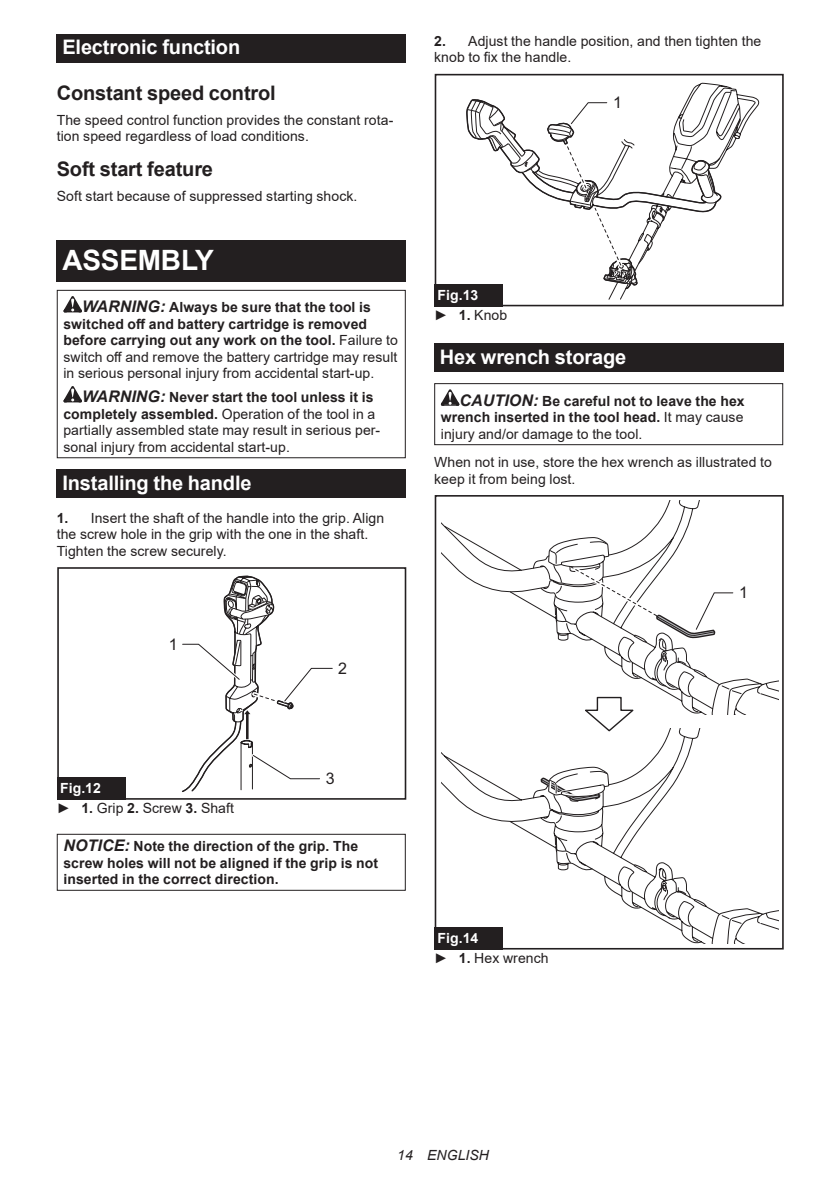
<style>
.page{position:relative;width:840px;height:1191px;background:#fff}
.page>*{position:absolute;margin:0;border:0;box-sizing:border-box;transform-origin:0 0}
.t1{font:700 28px "Arial";letter-spacing:-.01em;color:#fff}
.t2{font:700 20px "Arial";letter-spacing:-.01em;color:#fff}
.t3{font:700 20px "Arial";letter-spacing:-.01em;color:#231f20}
.t4{font:16px "Arial";color:#231f20}
.t5{font:14px/16.4px "Arial";letter-spacing:.005em;color:#231f20}
.t6{font:700 14px/16.4px "Arial";letter-spacing:.005em;color:#231f20}
.t7{font:700 14px/20.2px "Arial";color:#fff}
.t8{font:italic 14px "Arial";letter-spacing:.005em;color:#231f20}
.s1{font-weight:700;font-style:italic;font-size:16px}
.s2{font-weight:700}
.s3{font-weight:400;color:#231f20}
.s4{color:#231f20}
.s5{font-style:italic;font-size:16px}
.s6{font-weight:400}
.s7{font-weight:700;color:#fff}
</style>
<div class="page">
<div style="left:57px;top:34px;width:348px;height:29px;background:#231f20"></div>
<div style="left:57px;top:241px;width:348px;height:41px;background:#231f20"></div>
<svg style="left:63px;top:296px;width:19px;height:16px"></svg>
<svg style="left:63px;top:386px;width:19px;height:16px"></svg>
<div style="left:57px;top:290px;width:348px;height:168px;border:1px solid #231f20"></div>
<div style="left:57px;top:469px;width:348px;height:29px;background:#231f20"></div>
<div style="left:57px;top:567px;width:349px;height:232px;border:2px solid #231f20"></div>
<svg style="left:179px;top:567px;width:156px;height:232px"></svg>
<div style="left:57px;top:777px;width:68px;height:22px;background:#231f20"></div>
<div style="left:57px;top:833px;width:348px;height:57px;border:1px solid #231f20"></div>
<div style="left:434px;top:74px;width:349px;height:232px;border:2px solid #231f20"></div>
<svg style="left:466px;top:83px;width:293px;height:217px"></svg>
<div style="left:434px;top:284px;width:68px;height:22px;background:#231f20"></div>
<div style="left:434px;top:344px;width:348px;height:28px;background:#231f20"></div>
<svg style="left:440px;top:389px;width:19px;height:17px"></svg>
<div style="left:434px;top:383px;width:348px;height:62px;border:1px solid #231f20"></div>
<svg style="left:441px;top:729px;width:337px;height:214px"></svg>
<svg style="left:539px;top:766px;width:70px;height:36px"></svg>
<svg style="left:443px;top:501px;width:335px;height:213px"></svg>
<svg style="left:581px;top:696px;width:55px;height:36px"></svg>
<div style="left:434px;top:921px;width:74px;height:28px;background:#fff"></div>
<div style="left:434px;top:495px;width:349px;height:454px;border:2px solid #231f20"></div>
<svg style="left:568px;top:562px;width:167px;height:77px"></svg>
<div style="left:434px;top:927px;width:68px;height:22px;background:#231f20"></div>
<h2 class="t2" style="left:62px;top:33px;width:179px">Electronic function</h2>
<h2 class="t3" style="left:57px;top:79px;width:220px">Constant speed control</h2>
<p class="t5" style="left:57px;top:112px;width:338px">The speed control function provides the constant rota&shy;tion speed regardless of load conditions.</p>
<h2 class="t3" style="left:57px;top:155px;width:158px">Soft start feature</h2>
<p class="t5" style="left:57px;top:188px;width:302px">Soft start because of suppressed starting shock.</p>
<h1 class="t1" style="left:62px;top:241px;width:153px">ASSEMBLY</h1>
<p class="t5" style="left:63px;top:299px;width:336px;text-indent:19px"><span class="s1">WARNING:</span> <span class="s2">Always be sure that the tool is switched off and battery cartridge is removed before carrying out any work on the tool.</span> Failure to switch off and remove the battery cartridge may result in serious personal injury from accidental start-up.</p>
<p class="t5" style="left:63px;top:389px;width:318px;text-indent:19px"><span class="s1">WARNING:</span> <span class="s2">Never start the tool unless it is completely assembled.</span> Operation of the tool in a partially assembled state may result in serious per&shy;sonal injury from accidental start-up.</p>
<h2 class="t2" style="left:62px;top:468px;width:190px">Installing the handle</h2>
<p class="t5" style="left:57px;top:510px;width:329px"><span class="s2">1.</span> Insert the shaft of the handle into the grip. Align the screw hole in the grip with the one in the shaft.<br>Tighten the screw securely.</p>
<p class="t4" style="left:169px;top:634px;width:10px">1</p>
<p class="t4" style="left:338px;top:657px;width:10px">2</p>
<p class="t5" style="left:434px;top:33px;width:328px"><span class="s2">2.</span> Adjust the handle position, and then tighten the knob to fix the handle.</p>
<p class="t4" style="left:612px;top:92px;width:10px">1</p>
<p class="t7" style="left:434px;top:285px;width:75px">Fig.13<br><span class="s3">►</span> <span class="s4">1.</span> <span class="s3">Knob</span></p>
<h2 class="t2" style="left:439px;top:342px;width:188px">Hex wrench storage</h2>
<p class="t6" style="left:440px;top:393px;width:305px;text-align:justify;text-indent:19px"><span class="s5">CAUTION:</span> Be careful not to leave the hex wrench inserted in the tool head. <span class="s6">It may cause injury and/or damage to the tool.</span></p>
<p class="t5" style="left:434px;top:454px;width:339px">When not in use, store the hex wrench as illustrated to keep it from being lost.</p>
<p class="t4" style="left:738px;top:582px;width:10px">1</p>
<p class="t4" style="left:325px;top:767px;width:10px">3</p>
<p class="t5" style="left:57px;top:778px;width:179px;line-height:20.2px"><span class="s7">Fig.12<br></span>► <span class="s2">1.</span> Grip <span class="s2">2.</span> Screw <span class="s2">3.</span> Shaft</p>
<p class="t6" style="left:63px;top:838px;width:316px"><span class="s5">NOTICE:</span> Note the direction of the grip. The screw holes will not be aligned if the grip is not inserted in the correct direction.</p>
<p class="t5" style="left:434px;top:927px;width:116px;line-height:20.2px"><span class="s7">Fig.14<br></span>► <span class="s2">1.</span> Hex wrench</p>
<p class="t8" style="left:397px;top:1146px;width:93px">14 ENGLISH</p>
</div>
